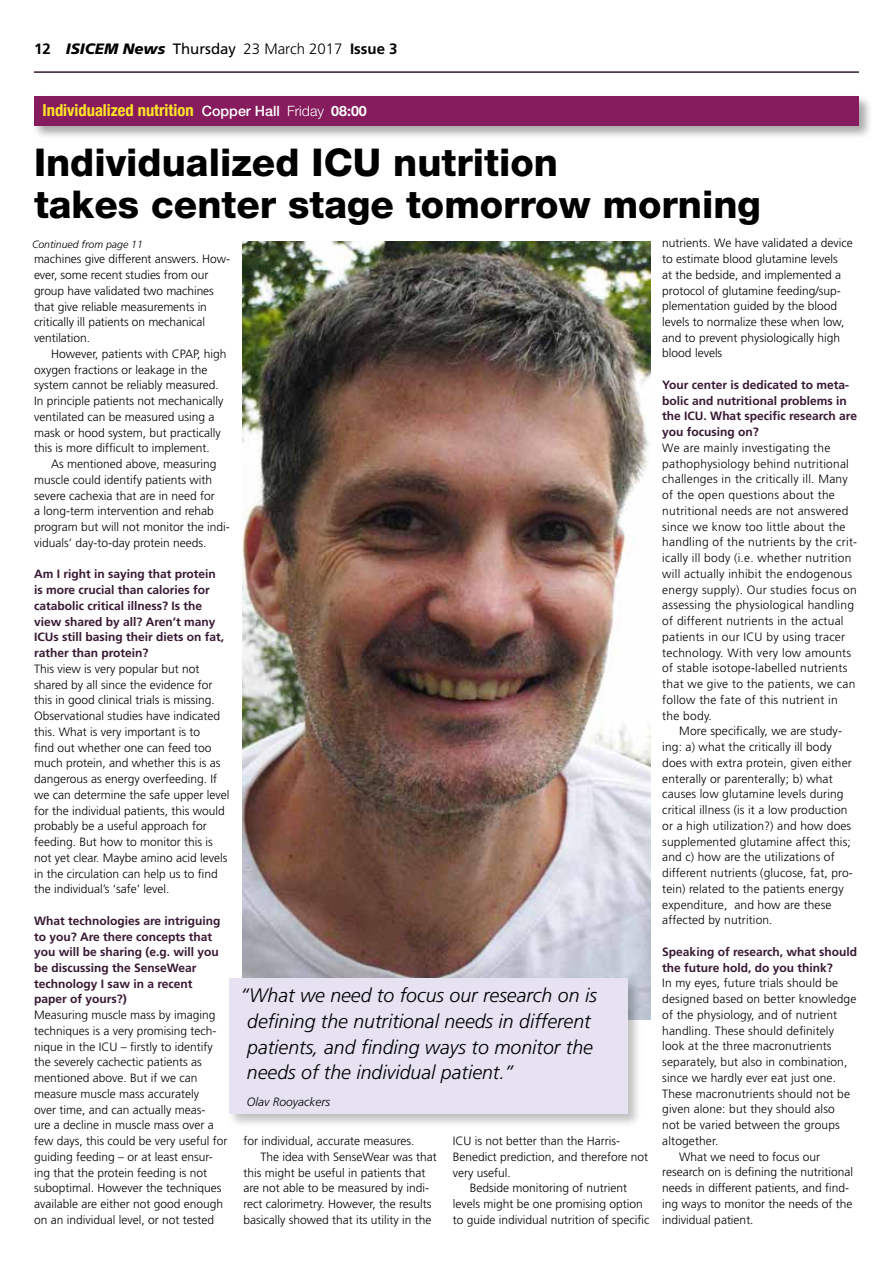
<style>
.page{position:relative;width:893px;height:1263px;background:#fff}
.page>*{position:absolute;margin:0;border:0;box-sizing:border-box;transform-origin:0 0}
.t1{font:800 38.25px/42.2px "Helvetica Neue LT Std";color:#000}
.t2{font:italic 300 19.5px/25.5px "Frutiger";color:#000}
.t3{font:700 condensed 16.5px "Helvetica Neue";color:#ffe528}
.t4{font:300 15px "Frutiger";color:#000}
.t5{font:300 12px/15.8px "Frutiger";color:#000}
.t6{font:300 12px/15.8px "Frutiger";letter-spacing:.02em;color:#000}
.t7{font:700 12px/15.8px "Frutiger";color:#371833}
.t8{font:italic 300 12px "Frutiger";color:#000}
.t9{font:italic 300 10.5px "Frutiger";color:#000}
.s1{font-weight:700}
.s2{font-weight:900;font-style:italic}
.s3{font-weight:400}
.s4{font-family:"Helvetica Neue LT Std";font-weight:500;font-stretch:normal;font-size:14.25px;color:#fff}
.s5{font-family:"Helvetica Neue LT Std";font-weight:300;font-stretch:normal;font-size:14.25px;color:#fff}
.s6{font-family:"Helvetica Neue LT Std";font-stretch:normal;font-size:14.25px;color:#fff}
</style>
<div class="page">
<hr style="left:34px;top:71px;width:825px;height:2px;background:#371833">
<div style="left:32px;top:94px;width:841px;height:47px;background:#000;opacity:.35"></div>
<div style="left:34px;top:97px;width:825px;height:29px;background:#861c5d"></div>
<img style="left:243px;top:241px;width:407px;height:778px">
<div style="left:227px;top:976px;width:416px;height:152px;background:#000;opacity:.25"></div>
<div style="left:230px;top:979px;width:398px;height:135px;background:#e6e2f2"></div>
<p class="t4" style="left:34px;top:41px;width:365px"><span class="s1">12</span> <span class="s2">ISICEM News</span> <span class="s3">Thursday</span> 23 March 2017 <span class="s1">Issue 3</span></p>
<h3 class="t3" style="left:43px;top:97px;width:326px">Individualized nutrition <span class="s4">Copper Hall</span> <span class="s5">Friday</span> <span class="s6">08:00</span></h3>
<h1 class="t1" style="left:34px;top:141px;width:728px">Individualized ICU nutrition<br>takes center stage tomorrow morning</h1>
<p class="t9" style="left:32px;top:238px;width:112px">Continued from page 11</p>
<p class="t5" style="left:34px;top:251px;width:198px">machines give different answers. How&shy;ever, some recent studies from our group have validated two machines that give reliable measurements in critically ill patients on mechanical ventilation.</p>
<p class="t5" style="left:34px;top:346px;width:194px;text-indent:17px">However, patients with CPAP, high oxygen fractions or leakage in the system cannot be reliably measured.<br>In principle patients not mechanically ventilated can be measured using a mask or hood system, but practically this is more difficult to implement.</p>
<p class="t5" style="left:34px;top:456px;width:197px;text-indent:17px">As mentioned above, measuring muscle could identify patients with severe cachexia that are in need for<br>a long-term intervention and rehab program but will not monitor the indi&shy;viduals’ day-to-day protein needs.</p>
<p class="t7" style="left:34px;top:566px;width:192px">Am I right in saying that protein is more crucial than calories for catabolic critical illness? Is the view shared by all? Aren’t many<br>ICUs still basing their diets on fat, rather than protein?</p>
<p class="t5" style="left:34px;top:661px;width:197px">This view is very popular but not shared by all since the evidence for this in good clinical trials is missing.<br>Observational studies have indicated this. What is very important is to<br>find out whether one can feed too much protein, and whether this is as dangerous as energy overfeeding. If we can determine the safe upper level for the individual patients, this would probably be a useful approach for feeding. But how to monitor this is not yet clear. Maybe amino acid levels in the circulation can help us to find the individual’s ‘safe’ level.</p>
<p class="t7" style="left:34px;top:912px;width:188px">What technologies are intriguing to you? Are there concepts that you will be sharing (e.g. will you be discussing the SenseWear technology I saw in a recent paper of yours?)</p>
<p class="t5" style="left:34px;top:1007px;width:195px">Measuring muscle mass by imaging techniques is a very promising tech&shy;nique in the ICU – firstly to identify the severely cachectic patients as mentioned above. But if we can measure muscle mass accurately<br>over time, and can actually meas-<br>ure a decline in muscle mass over a few days, this could be very useful for guiding feeding – or at least ensur&shy;ing that the protein feeding is not suboptimal. However the techniques available are either not good enough on an individual level, or not tested</p>
<h2 class="t2" style="left:247px;top:983px;width:351px;text-indent:-7px">“What we need to focus our research on is defining the nutritional needs in different patients, and finding ways to monitor the needs of the individual patient.”</h2>
<p class="t8" style="left:247px;top:1094px;width:85px">Olav Rooyackers</p>
<p class="t5" style="left:243px;top:1133px;width:173px">for individual, accurate measures.</p>
<p class="t5" style="left:260px;top:1149px;width:178px">The idea with SenseWear was that</p>
<p class="t5" style="left:243px;top:1164px;width:184px">this might be useful in patients that</p>
<p class="t5" style="left:243px;top:1180px;width:187px">are not able to be measured by indi-</p>
<p class="t5" style="left:243px;top:1196px;width:190px">rect calorimetry. However, the results</p>
<p class="t5" style="left:243px;top:1212px;width:190px">basically showed that its utility in the</p>
<p class="t5" style="left:453px;top:1133px;width:169px">ICU is not better than the Harris-</p>
<p class="t5" style="left:453px;top:1149px;width:197px">Benedict prediction, and therefore not</p>
<p class="t5" style="left:453px;top:1164px;width:59px">very useful.</p>
<p class="t5" style="left:470px;top:1180px;width:159px">Bedside monitoring of nutrient</p>
<p class="t5" style="left:453px;top:1196px;width:191px">levels might be one promising option</p>
<p class="t5" style="left:453px;top:1212px;width:198px">to guide individual nutrition of specific</p>
<p class="t5" style="left:662px;top:235px;width:192px">nutrients. We have validated a device to estimate blood glutamine levels<br>at the bedside, and implemented a protocol of glutamine feeding/sup&shy;plementation guided by the blood levels to normalize these when low, and to prevent physiologically high blood levels</p>
<p class="t7" style="left:662px;top:377px;width:196px">Your center is dedicated to meta&shy;bolic and nutritional problems in the ICU. What specific research are you focusing on?</p>
<p class="t6" style="left:662px;top:440px;width:196px">We are mainly investigating the pathophysiology behind nutritional challenges in the critically ill. Many of the open questions about the nutritional needs are not answered since we know too little about the handling of the nutrients by the crit&shy;ically ill body (i.e. whether nutrition will actually inhibit the endogenous energy supply). Our studies focus on assessing the physiological handling of different nutrients in the actual patients in our ICU by using tracer technology. With very low amounts of stable isotope-labelled nutrients that we give to the patients, we can follow the fate of this nutrient in the body.</p>
<p class="t5" style="left:662px;top:723px;width:192px;text-indent:17px">More specifically, we are study&shy;ing: a) what the critically ill body does with extra protein, given either enterally or parenterally; b) what causes low glutamine levels during critical illness (is it a low production or a high utilization?) and how does supplemented glutamine affect this; and c) how are the utilizations of different nutrients (glucose, fat, pro&shy;tein) related to the patients energy expenditure, and how are these affected by nutrition.</p>
<p class="t7" style="left:662px;top:944px;width:196px">Speaking of research, what should the future hold, do you think?</p>
<p class="t5" style="left:662px;top:975px;width:177px">In my eyes, future trials should be</p>
<p class="t5" style="left:662px;top:991px;width:196px">designed based on better knowledge</p>
<p class="t5" style="left:662px;top:1007px;width:176px">of the physiology, and of nutrient</p>
<p class="t5" style="left:662px;top:1022px;width:173px">handling. These should definitely</p>
<p class="t5" style="left:662px;top:1038px;width:171px">look at the three macronutrients</p>
<p class="t5" style="left:662px;top:1054px;width:187px">separately, but also in combination,</p>
<p class="t5" style="left:662px;top:1070px;width:175px">since we hardly ever eat just one.</p>
<p class="t5" style="left:662px;top:1085px;width:189px">These macronutrients should not be</p>
<p class="t5" style="left:662px;top:1101px;width:174px">given alone: but they should also</p>
<p class="t5" style="left:662px;top:1117px;width:179px">not be varied between the groups</p>
<p class="t5" style="left:662px;top:1133px;width:58px">altogether.</p>
<p class="t5" style="left:679px;top:1148px;width:142px">What we need to focus our</p>
<p class="t5" style="left:662px;top:1164px;width:192px">research on is defining the nutritional</p>
<p class="t5" style="left:662px;top:1180px;width:188px">needs in different patients, and find-</p>
<p class="t5" style="left:662px;top:1196px;width:192px">ing ways to monitor the needs of the</p>
<p class="t5" style="left:662px;top:1211px;width:93px">individual patient.</p>
</div>
